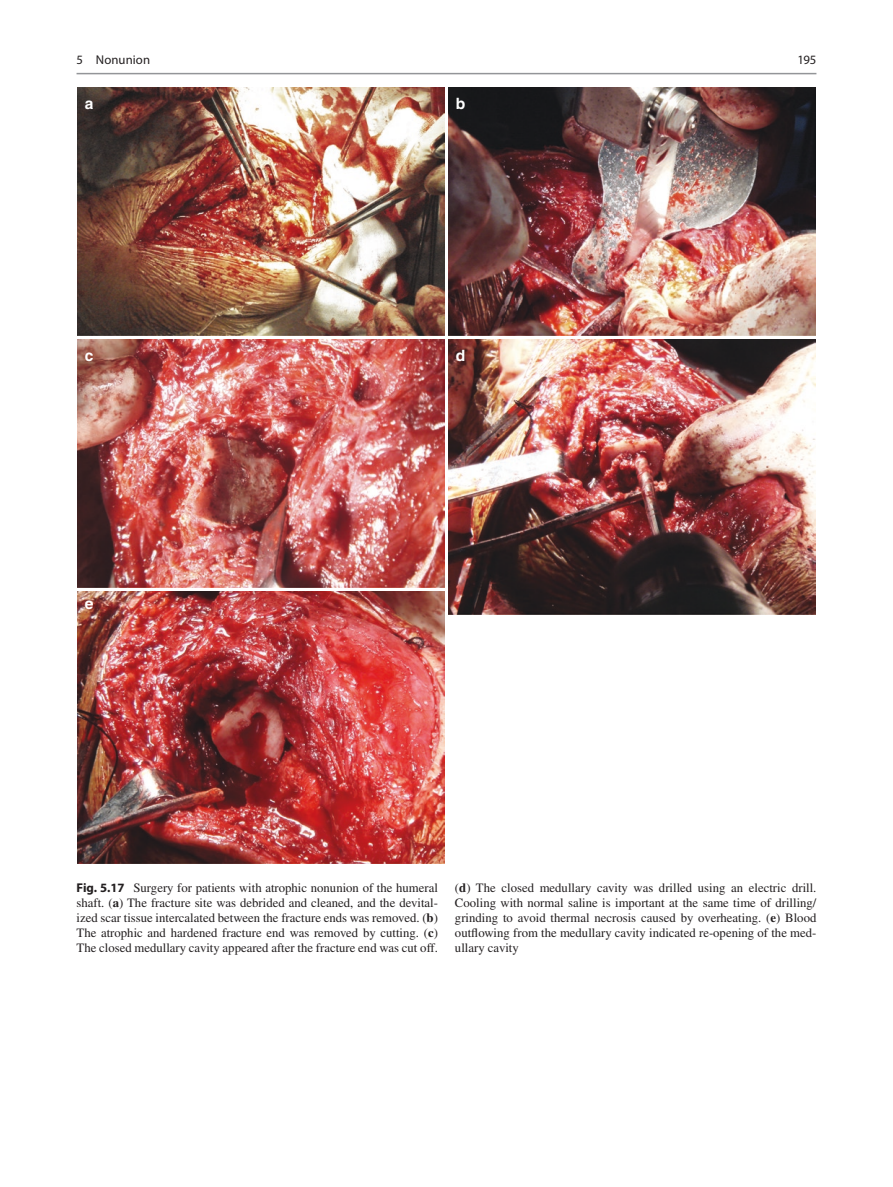
<style>
.page{position:relative;width:893px;height:1187px;background:#fff}
.page>*{position:absolute;margin:0;border:0;box-sizing:border-box;transform-origin:0 0}
.t1{font:15.6px "Helvetica Bold 7";color:#fff}
.t2{font:12.75px/15px "Times LT Std";color:#231f20;text-align:justify}
.t3{font:12.75px "Myriad Pro";letter-spacing:.005em;color:#231f20}
.s1{font-family:"Myriad Pro";font-weight:700}
.s2{font-weight:700}
</style>
<div class="page">
<img style="left:78px;top:591px;width:366px;height:272px">
<img style="left:78px;top:88px;width:366px;height:247px">
<img style="left:449px;top:88px;width:366px;height:247px">
<img style="left:78px;top:339px;width:366px;height:248px">
<img style="left:449px;top:339px;width:366px;height:276px">
<hr style="left:77px;top:73px;width:739px;height:1px;background:#939598">
<p class="t3" style="left:77px;top:52px;width:75px">5 Nonunion</p>
<p class="t1" style="left:85px;top:94px;width:10px">a</p>
<p class="t1" style="left:456px;top:94px;width:11px">b</p>
<p class="t1" style="left:85px;top:345px;width:10px">c</p>
<p class="t1" style="left:456px;top:345px;width:11px">d</p>
<p class="t1" style="left:85px;top:593px;width:10px">e</p>
<p class="t3" style="left:798px;top:52px;width:20px">195</p>
<p class="t2" style="left:77px;top:879px;width:363px"><span class="s1">Fig. 5.17</span> Surgery for patients with atrophic nonunion of the humeral shaft. (<span class="s2">a</span>) The fracture site was debrided and cleaned, and the devital&shy;ized scar tissue intercalated between the fracture ends was removed. (<span class="s2">b</span>)<br>The atrophic and hardened fracture end was removed by cutting. (<span class="s2">c</span>)<br>The closed medullary cavity appeared after the fracture end was cut off.</p>
<p class="t2" style="left:455px;top:879px;width:363px">(<span class="s2">d</span>) The closed medullary cavity was drilled using an electric drill.<br>Cooling with normal saline is important at the same time of drilling/ grinding to avoid thermal necrosis caused by overheating. (<span class="s2">e</span>) Blood outflowing from the medullary cavity indicated re-opening of the med&shy;ullary cavity</p>
</div>
